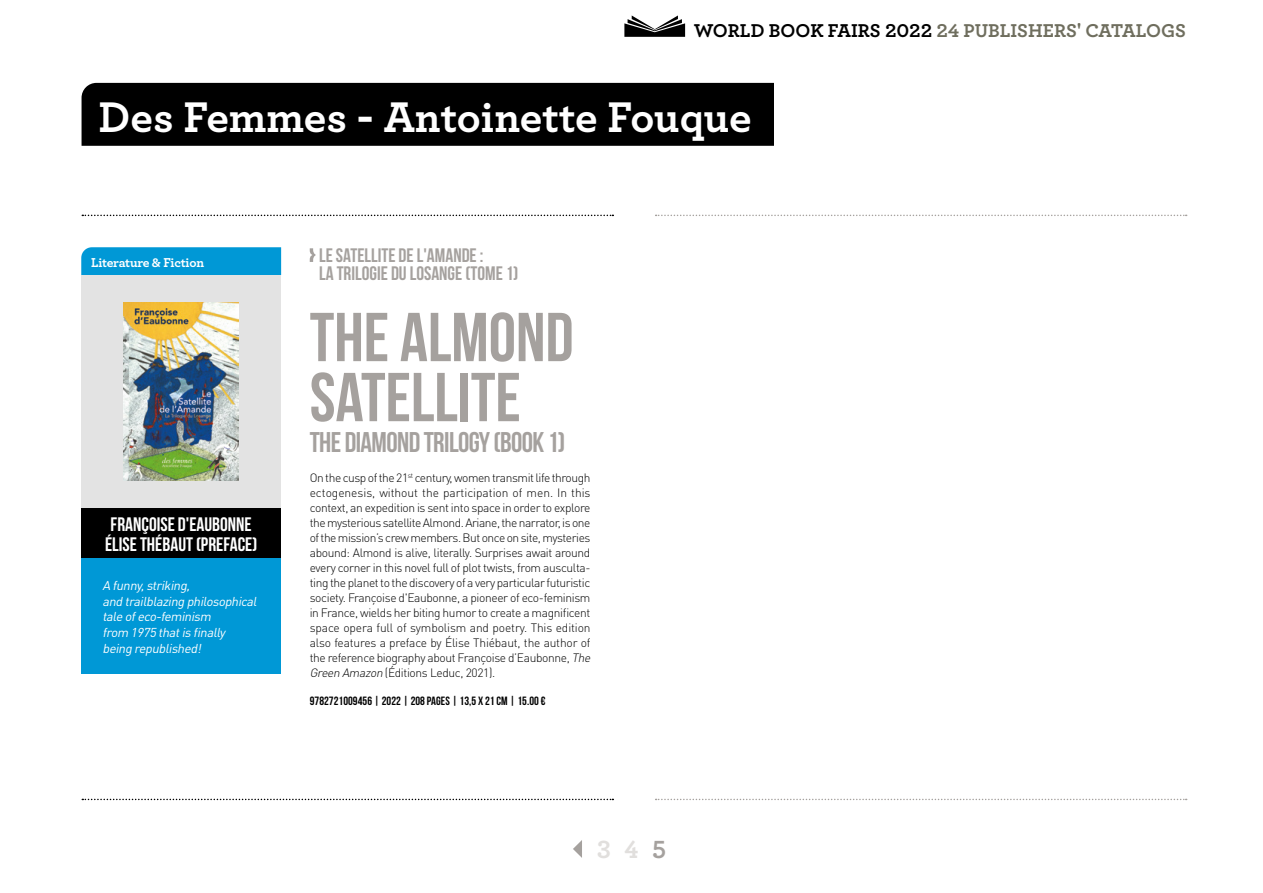
<style>
.page{position:relative;width:1263px;height:893px;background:#fff}
.page>*{position:absolute;margin:0;border:0;box-sizing:border-box;transform-origin:0 0}
.t1{font:69px/60px "Bebas Neue";color:#a5a19e}
.t2{font:700 45px "Archer";color:#fff}
.t3{font:28.5px "Bebas Neue";letter-spacing:-.02em;color:#a5a19e}
.t4{font:700 26.1px "Archer";color:#e1dfdd}
.t5{font:19.5px/18px "Bebas Neue";color:#a5a19e}
.t6{font:19.5px/19.5px "Bebas Neue";color:#fff}
.t7{font:700 19.5px "Archer";color:#6f6e5e}
.t8{font:700 13.5px "Archer";letter-spacing:-.02em;color:#fff}
.t9{font:italic 12.75px/15.8px "DIN Pro";color:#fff}
.t10{font:300 12px/15px "DIN Pro";letter-spacing:-.03em;color:#000}
.t11{font:12px "Bebas Neue";letter-spacing:.005em;color:#000}
.s1{color:#000}
.s2{font-style:italic}
.s3{color:#a5a19e}
</style>
<div class="page">
<svg style="left:310px;top:248px;width:6px;height:14px"></svg>
<svg style="left:82px;top:215px;width:531px;height:1px"></svg>
<svg style="left:82px;top:799px;width:531px;height:1px"></svg>
<svg style="left:656px;top:215px;width:531px;height:1px"></svg>
<svg style="left:656px;top:799px;width:531px;height:1px"></svg>
<svg style="left:624px;top:15px;width:61px;height:22px"></svg>
<div style="left:82px;top:83px;width:692px;height:63px;background:#000"></div>
<svg style="left:573px;top:840px;width:9px;height:18px"></svg>
<div style="left:81px;top:247px;width:200px;height:28px;background:#0098d6"></div>
<div style="left:81px;top:275px;width:200px;height:233px;background:#e3e3e3"></div>
<img style="left:124px;top:302px;width:115px;height:179px">
<div style="left:81px;top:508px;width:200px;height:51px;background:#000"></div>
<div style="left:81px;top:559px;width:200px;height:115px;background:#0098d6"></div>
<h3 class="t7" style="left:694px;top:15px;width:494px"><span class="s1">WORLD BOOK FAIRS 2022</span> 24 PUBLISHERS' CATALOGS</h3>
<h2 class="t2" style="left:99px;top:82px;width:655px">Des Femmes - Antoinette Fouque</h2>
<p class="t8" style="left:91px;top:251px;width:114px">Literature &amp; Fiction</p>
<h3 class="t6" style="left:105px;top:514px;width:154px">FRANÇOISE D'EAUBONNE<br>ÉLISE THÉBAUT (PREFACE)</h3>
<p class="t9" style="left:103px;top:577px;width:159px">A funny,striking,<br>and trailblazing philosophical tale ofeco-feminism<br>from 1975 thatisfinally being republished!</p>
<h3 class="t5" style="left:319px;top:246px;width:201px">LE SATELLITE DE L'AMANDE :<br>LA TRILOGIE DU LOSANGE (TOME 1)</h3>
<h1 class="t1" style="left:310px;top:306px;width:265px">THE ALMOND<br>SATELLITE</h1>
<h3 class="t3" style="left:310px;top:427px;width:257px">THE DIAMOND TRILOGY (BOOK 1)</h3>
<p class="t10" style="left:310px;top:470px;width:285px">On the cusp of the 21<sup>st</sup> century, women transmit life through ectogenesis, without the participation of men. In this context, an expedition is sent into space in order to explore the mysterious satellite Almond. Ariane, the narrator, is one of the mission’s crew members. But once on site, mysteries abound: Almond is alive, literally. Surprises await around every corner in this novel full of plot twists, from ausculta&shy;ting the planet to the discovery of a very particular futuristic society. Françoise d'Eaubonne, a pioneer of eco-feminism in France, wields her biting humor to create a magnificent space opera full of symbolism and poetry. This edition also features a preface by Élise Thiébaut, the author of the reference biography about Françoise d’Eaubonne, <span class="s2">The Green Amazon</span> (Éditions Leduc, 2021).</p>
<p class="t11" style="left:310px;top:694px;width:237px">9782721009456 | 2022 | 208 PAGES | 13,5 X 21 CM | 15.00 €</p>
<h3 class="t4" style="left:597px;top:829px;width:70px">3 4 <span class="s3">5</span></h3>
</div>
